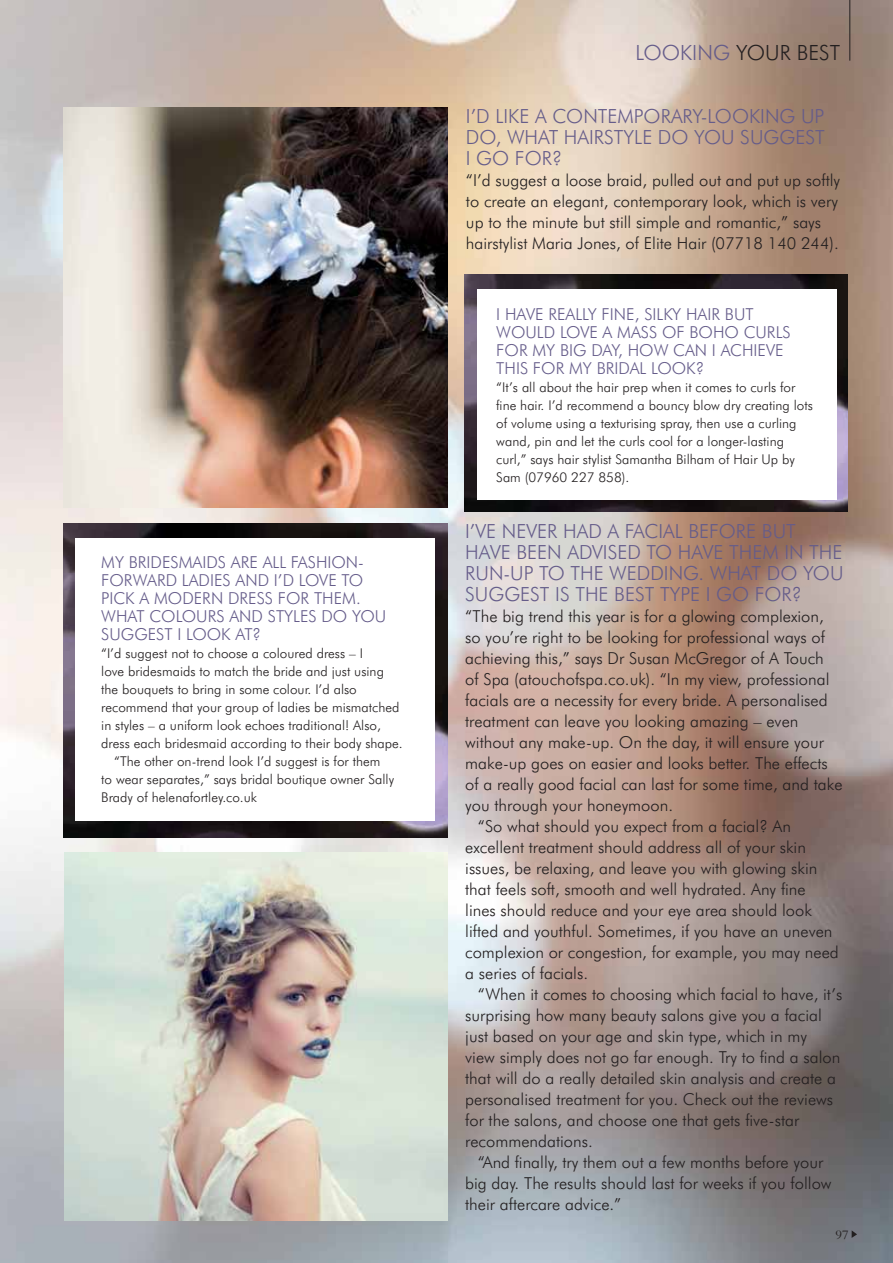
<style>
.page{position:relative;width:893px;height:1263px;background:#fff}
.page>*{position:absolute;margin:0;border:0;box-sizing:border-box;transform-origin:0 0}
.t1{font:300 21px "Futura BT";color:#231f20}
.t2{font:300 19.5px/21px "Futura BT";color:#655c8a;text-align:justify}
.t3{font:300 16.5px/21px "Futura BT";color:#231f20}
.t4{font:300 16.5px/18px "Futura BT";color:#655c8a}
.t5{font:300 13.5px/18px "Futura BT";color:#231f20}
.t6{font:13.5px "M Bembo";color:#231f20}
.s1{color:#655c8a}
</style>
<div class="page">
<img style="left:0;top:0;width:893px;height:1263px">
<hr style="left:849px;top:0;width:1px;height:61px;background:#231f20">
<img style="left:64px;top:523px;width:383px;height:314px">
<div style="left:75px;top:538px;width:360px;height:283px;background:#fff"></div>
<img style="left:464px;top:275px;width:384px;height:237px">
<div style="left:477px;top:290px;width:360px;height:210px;background:#fff"></div>
<img style="left:65px;top:852px;width:382px;height:368px">
<img style="left:64px;top:108px;width:384px;height:400px">
<svg style="left:851px;top:1230px;width:6px;height:8px"></svg>
<p class="t4" style="left:101px;top:554px;width:287px">MY BRIDESMAIDS ARE ALL FASHION-<br>FORWARD LADIES AND I’D LOVE TO<br>PICK A MODERN DRESS FOR THEM.<br>WHAT COLOURS AND STYLES DO YOU<br>SUGGEST I LOOK AT?</p>
<p class="t5" style="left:101px;top:645px;width:263px">“I’d suggest not to choose a coloured dress – I</p>
<p class="t5" style="left:101px;top:663px;width:284px">love bridesmaids to match the bride and just using</p>
<p class="t5" style="left:101px;top:681px;width:257px">the bouquets to bring in some colour. I’d also</p>
<p class="t5" style="left:101px;top:699px;width:300px">recommend that your group of ladies be mismatched</p>
<p class="t5" style="left:101px;top:717px;width:281px">in styles – a uniform look echoes traditional! Also,</p>
<p class="t5" style="left:101px;top:735px;width:303px">dress each bridesmaid according to their body shape.</p>
<p class="t5" style="left:114px;top:753px;width:268px">“The other on-trend look I’d suggest is for them</p>
<p class="t5" style="left:101px;top:771px;width:294px">to wear separates,” says bridal boutique owner Sally</p>
<p class="t5" style="left:101px;top:789px;width:157px">Brady of helenafortley.co.uk</p>
<p class="t1" style="left:635px;top:44px;width:206px"><span class="s1">LOOKING</span> YOUR BEST</p>
<p class="t2" style="left:466px;top:107px;width:360px">I’D LIKE A CONTEMPORARY-LOOKING UP DO, WHAT HAIRSTYLE DO YOU SUGGEST I GO FOR?</p>
<p class="t3" style="left:466px;top:171px;width:376px">“I’d suggest a loose braid, pulled out and put up softly to create an elegant, contemporary look, which is very up to the minute but still simple and romantic,” says hairstylist Maria Jones, of Elite Hair (07718 140 244).</p>
<p class="t4" style="left:496px;top:307px;width:296px">I HAVE REALLY FINE, SILKY HAIR BUT<br>WOULD LOVE A MASS OF BOHO CURLS<br>FOR MY BIG DAY, HOW CAN I ACHIEVE<br>THIS FOR MY BRIDAL LOOK?</p>
<p class="t5" style="left:496px;top:380px;width:318px">“It’s all about the hair prep when it comes to curls for fine hair. I’d recommend a bouncy blow dry creating lots of volume using a texturising spray, then use a curling wand, pin and let the curls cool for a longer-lasting curl,” says hair stylist Samantha Bilham of Hair Up by Sam (07960 227 858).</p>
<p class="t2" style="left:465px;top:522px;width:380px;text-align:left">I’VE NEVER HAD A FACIAL BEFORE BUT HAVE BEEN ADVISED TO HAVE THEM IN THE RUN-UP TO THE WEDDING. WHAT DO YOU SUGGEST IS THE BEST TYPE I GO FOR?</p>
<p class="t3" style="left:465px;top:607px;width:360px">“The big trend this year is for a glowing complexion,</p>
<p class="t3" style="left:465px;top:628px;width:361px">so you’re right to be looking for professional ways of</p>
<p class="t3" style="left:465px;top:649px;width:360px">achieving this,” says Dr Susan McGregor of A Touch</p>
<p class="t3" style="left:465px;top:670px;width:366px">of Spa (atouchofspa.co.uk). “In my view, professional</p>
<p class="t3" style="left:465px;top:691px;width:364px">facials are a necessity for every bride. A personalised</p>
<p class="t3" style="left:465px;top:712px;width:335px">treatment can leave you looking amazing – even</p>
<p class="t3" style="left:465px;top:733px;width:360px">without any make-up. On the day, it will ensure your</p>
<p class="t3" style="left:465px;top:754px;width:364px">make-up goes on easier and looks better. The effects</p>
<p class="t3" style="left:465px;top:775px;width:379px">of a really good facial can last for some time, and take</p>
<p class="t3" style="left:465px;top:796px;width:209px">you through your honeymoon.</p>
<p class="t3" style="left:478px;top:817px;width:315px">“So what should you expect from a facial? An</p>
<p class="t3" style="left:465px;top:838px;width:342px">excellent treatment should address all of your skin</p>
<p class="t3" style="left:465px;top:859px;width:354px">issues, be relaxing, and leave you with glowing skin</p>
<p class="t3" style="left:465px;top:880px;width:342px">that feels soft, smooth and well hydrated. Any fine</p>
<p class="t3" style="left:465px;top:901px;width:348px">lines should reduce and your eye area should look</p>
<p class="t3" style="left:465px;top:922px;width:369px">lifted and youthful. Sometimes, if you have an uneven</p>
<p class="t3" style="left:465px;top:943px;width:375px">complexion or congestion, for example, you may need</p>
<p class="t3" style="left:465px;top:964px;width:124px">a series of facials.</p>
<p class="t3" style="left:478px;top:985px;width:366px">“When it comes to choosing which facial to have, it’s</p>
<p class="t3" style="left:465px;top:1006px;width:358px">surprising how many beauty salons give you a facial</p>
<p class="t3" style="left:465px;top:1027px;width:343px">just based on your age and skin type, which in my</p>
<p class="t3" style="left:465px;top:1048px;width:377px">view simply does not go far enough. Try to find a salon</p>
<p class="t3" style="left:465px;top:1069px;width:372px">that will do a really detailed skin analysis and create a</p>
<p class="t3" style="left:465px;top:1090px;width:369px">personalised treatment for you. Check out the reviews</p>
<p class="t3" style="left:465px;top:1111px;width:335px">for the salons, and choose one that gets five-star</p>
<p class="t3" style="left:465px;top:1132px;width:129px">recommendations.</p>
<p class="t3" style="left:478px;top:1153px;width:347px">“And finally, try them out a few months before your</p>
<p class="t3" style="left:465px;top:1174px;width:368px">big day. The results should last for weeks if you follow</p>
<p class="t3" style="left:465px;top:1195px;width:158px">their aftercare advice.”</p>
<p class="t6" style="left:835px;top:1229px;width:15px">97</p>
</div>
